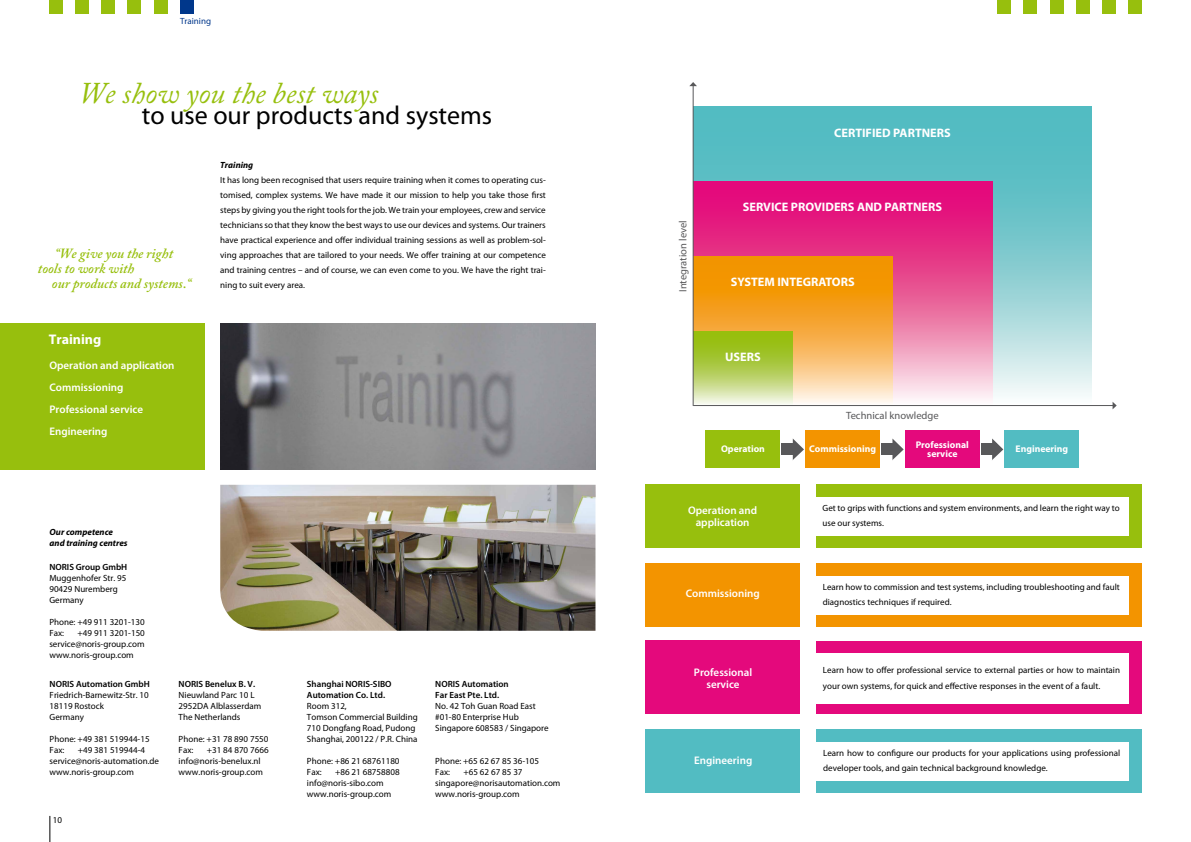
<style>
.page{position:relative;width:1191px;height:842px;background:#fff}
.page>*{position:absolute;margin:0;border:0;box-sizing:border-box;transform-origin:0 0}
.t1{font:italic 30px "Adobe Caslon Pro";color:#97bf0d}
.t2{font:26px "Myriad Pro";color:#000}
.t3{font:italic 600 14px/15px "Adobe Caslon Pro";color:#97bf0d}
.t4{font:700 14px "Myriad Pro";color:#fff}
.t5{font:700 12.3px "Myriad Pro";color:#fff}
.t6{font:600 11px/22px "Myriad Pro";color:#fff;text-align:center}
.t7{font:10.5px "Myriad Pro";color:#58585a}
.t8{font:700 9.7px/9.7px "Myriad Pro";color:#fff;text-align:center}
.t9{font:9px/11px "Myriad Pro";color:#000}
.t10{font:600 9px/11px "Myriad Pro";color:#000}
.t11{font:italic 700 9px/11px "Myriad Pro";color:#000}
.t12{font:9px "Myriad Pro";color:#00378b}
</style>
<div class="page">
<img style="left:220px;top:323px;width:375px;height:146px">
<div style="left:0;top:323px;width:205px;height:146px;background:#97bf0d"></div>
<div style="left:816px;top:484px;width:325px;height:63px;background:#97bf0d"></div>
<div style="left:808px;top:497px;width:320px;height:39px;background:#fff"></div>
<div style="left:646px;top:484px;width:154px;height:63px;background:#97bf0d"></div>
<div style="left:816px;top:563px;width:325px;height:63px;background:#f39400"></div>
<div style="left:808px;top:576px;width:320px;height:39px;background:#fff"></div>
<div style="left:646px;top:563px;width:154px;height:63px;background:#f39400"></div>
<div style="left:816px;top:642px;width:325px;height:72px;background:#e4097c"></div>
<div style="left:808px;top:653px;width:320px;height:50px;background:#fff"></div>
<div style="left:646px;top:640px;width:154px;height:74px;background:#e4097c"></div>
<div style="left:816px;top:729px;width:325px;height:63px;background:#52bcc2"></div>
<div style="left:808px;top:742px;width:320px;height:39px;background:#fff"></div>
<div style="left:646px;top:729px;width:154px;height:63px;background:#52bcc2"></div>
<img style="left:220px;top:485px;width:375px;height:146px">
<svg style="left:693px;top:107px;width:398px;height:292px;background:#75c4ca"></svg>
<svg style="left:693px;top:182px;width:299px;height:221px;background:#e84893"></svg>
<svg style="left:693px;top:256px;width:199px;height:147px;background:#f5aa39"></svg>
<svg style="left:693px;top:331px;width:100px;height:74px;background:#b6d05e"></svg>
<hr style="left:692px;top:86px;width:1px;height:320px;background:#58585a">
<svg style="left:689px;top:82px;width:8px;height:4px"></svg>
<hr style="left:693px;top:405px;width:420px;height:1px;background:#58585a">
<svg style="left:1112px;top:402px;width:4px;height:7px"></svg>
<div style="left:705px;top:431px;width:75px;height:37px;background:#97bf0d"></div>
<div style="left:805px;top:431px;width:75px;height:37px;background:#f39400"></div>
<div style="left:905px;top:431px;width:74px;height:37px;background:#e4097c"></div>
<div style="left:1004px;top:431px;width:75px;height:37px;background:#52bcc2"></div>
<div style="left:781px;top:444px;width:16px;height:11px;background:#58585a"></div>
<svg style="left:792px;top:438px;width:12px;height:22px"></svg>
<div style="left:881px;top:444px;width:15px;height:11px;background:#58585a"></div>
<svg style="left:892px;top:438px;width:11px;height:22px"></svg>
<div style="left:981px;top:444px;width:15px;height:11px;background:#58585a"></div>
<svg style="left:991px;top:438px;width:12px;height:22px"></svg>
<div style="left:1050px;top:0;width:13px;height:13px;background:#97bf0d"></div>
<div style="left:1076px;top:0;width:13px;height:13px;background:#97bf0d"></div>
<div style="left:1102px;top:0;width:13px;height:13px;background:#97bf0d"></div>
<div style="left:998px;top:0;width:13px;height:13px;background:#97bf0d"></div>
<div style="left:1024px;top:0;width:13px;height:13px;background:#97bf0d"></div>
<div style="left:1128px;top:0;width:13px;height:13px;background:#97bf0d"></div>
<div style="left:102px;top:0;width:13px;height:13px;background:#97bf0d"></div>
<div style="left:128px;top:0;width:13px;height:13px;background:#97bf0d"></div>
<div style="left:154px;top:0;width:13px;height:13px;background:#97bf0d"></div>
<div style="left:50px;top:0;width:13px;height:13px;background:#97bf0d"></div>
<div style="left:76px;top:0;width:13px;height:13px;background:#97bf0d"></div>
<svg style="left:50px;top:816px;width:1px;height:26px"></svg>
<div style="left:180px;top:0;width:13px;height:13px;background:#00378b"></div>
<p class="t12" style="left:180px;top:16px;width:32px">Training</p>
<h1 class="t1" style="left:79px;top:75px;width:301px">We show you the best ways</h1>
<h2 class="t2" style="left:142px;top:99px;width:352px">to use our products and systems</h2>
<h3 class="t3" style="left:38px;top:246px;width:137px;text-indent:17px">“We give you the right tools to work with</h3>
<h3 class="t3" style="left:52px;top:276px;width:141px">our products and systems.“</h3>
<h3 class="t4" style="left:49px;top:330px;width:54px">Training</h3>
<p class="t6" style="left:49px;top:354px;width:127px;text-align:left">Operation and application<br>Commissioning<br>Professional service<br>Engineering</p>
<p class="t11" style="left:220px;top:160px;width:34px">Training</p>
<p class="t9" style="left:220px;top:173px;width:327px;line-height:15px;text-align:justify">It has long been recognised that users require training when it comes to operating cus&shy;tomised, complex systems. We have made it our mission to help you take those first steps by giving you the right tools for the job. We train your employees, crew and service technicians so that they know the best ways to use our devices and systems. Our trainers have practical experience and offer individual training sessions as well as problem-sol&shy;ving approaches that are tailored to your needs. We offer training at our competence and training centres – and of course, we can even come to you. We have the right trai&shy;ning to suit every area.</p>
<p class="t11" style="left:50px;top:526px;width:79px">Our competence and training centres</p>
<p class="t10" style="left:49px;top:561px;width:79px">NORIS Group GmbH</p>
<p class="t9" style="left:49px;top:572px;width:79px">Muggenhofer Str. 95<br>90429 Nuremberg<br>Germany</p>
<p class="t9" style="left:49px;top:616px;width:97px">Phone: +49 911 3201-130<br>Fax:</p>
<p class="t9" style="left:49px;top:627px;width:97px;text-align:justify;text-indent:28px">+49 911 3201-150 service@noris-group.com www.noris-group.com</p>
<p class="t10" style="left:50px;top:679px;width:102px">NORIS Automation GmbH</p>
<p class="t9" style="left:50px;top:690px;width:101px">Friedrich-Barnewitz-Str. 10<br>18119 Rostock<br>Germany</p>
<p class="t9" style="left:50px;top:734px;width:101px">Phone: +49 381 519944-15<br>Fax:</p>
<p class="t9" style="left:50px;top:745px;width:111px;text-indent:28px">+49 381 519944-4 service@noris-automation.de www.noris-group.com</p>
<p class="t9" style="left:53px;top:814px;width:11px">10</p>
<p class="t10" style="left:179px;top:679px;width:78px">NORIS Benelux B. V.</p>
<p class="t9" style="left:179px;top:690px;width:84px">Nieuwland Parc 10 L<br>2952DA Alblasserdam<br>The Netherlands</p>
<p class="t9" style="left:179px;top:734px;width:91px">Phone: +31 78 890 7550<br>Fax:</p>
<p class="t9" style="left:179px;top:745px;width:91px;text-indent:28px">+31 84 870 7666 info@noris-benelux.nl www.noris-group.com</p>
<p class="t10" style="left:307px;top:679px;width:86px">Shanghai NORIS-SIBO<br>Automation Co. Ltd.</p>
<p class="t9" style="left:307px;top:701px;width:112px">Room 312,<br>Tomson Commercial Building<br>710 Dongfang Road, Pudong<br>Shanghai, 200122 / P.R. China</p>
<p class="t9" style="left:307px;top:756px;width:94px">Phone: +86 21 68761180<br>Fax:</p>
<p class="t9" style="left:307px;top:767px;width:94px;text-indent:28px">+86 21 68758808 info@noris-sibo.com www.noris-group.com</p>
<p class="t10" style="left:435px;top:679px;width:75px">NORIS Automation<br>Far East Pte. Ltd.</p>
<p class="t9" style="left:435px;top:701px;width:115px">No. 42 Toh Guan Road East #01-80 Enterprise Hub<br>Singapore 608583 / Singapore</p>
<p class="t9" style="left:435px;top:756px;width:105px">Phone: +65 62 67 85 36-105<br>Fax:</p>
<p class="t9" style="left:435px;top:767px;width:127px;text-indent:28px">+65 62 67 85 37 singapore@norisautomation.com www.noris-group.com</p>
<h3 class="t5" style="left:834px;top:125px;width:118px">CERTIFIED PARTNERS</h3>
<p class="t7" style="left:676px;top:292px;width:73px;rotate:-90deg">Integration level</p>
<h3 class="t5" style="left:743px;top:199px;width:201px">SERVICE PROVIDERS AND PARTNERS</h3>
<h3 class="t5" style="left:731px;top:274px;width:125px">SYSTEM INTEGRATORS</h3>
<h3 class="t5" style="left:725px;top:349px;width:37px">USERS</h3>
<p class="t7" style="left:846px;top:409px;width:94px">Technical knowledge</p>
<p class="t8" style="left:721px;top:443px;width:45px">Operation</p>
<p class="t8" style="left:809px;top:443px;width:68px">Commissioning</p>
<p class="t8" style="left:915px;top:439px;width:55px">Professional service</p>
<p class="t8" style="left:1015px;top:443px;width:54px">Engineering</p>
<p class="t6" style="left:688px;top:504px;width:71px;line-height:12px">Operation and application</p>
<p class="t9" style="left:822px;top:500px;width:299px;line-height:15px">Get to grips with functions and system environments, and learn the right way to use our systems.</p>
<p class="t6" style="left:686px;top:581px;width:76px">Commissioning</p>
<p class="t9" style="left:822px;top:579px;width:298px;line-height:15px">Learn how to commission and test systems, including troubleshooting and fault diagnostics techniques if required.</p>
<p class="t6" style="left:694px;top:666px;width:60px;line-height:12px">Professional service</p>
<p class="t9" style="left:823px;top:663px;width:298px;line-height:15px">Learn how to offer professional service to external parties or how to maintain your own systems, for quick and effective responses in the event of a fault.</p>
<p class="t6" style="left:694px;top:749px;width:60px">Engineering</p>
<p class="t9" style="left:823px;top:745px;width:299px;line-height:15px">Learn how to configure our products for your applications using professional developer tools, and gain technical background knowledge.</p>
</div>
